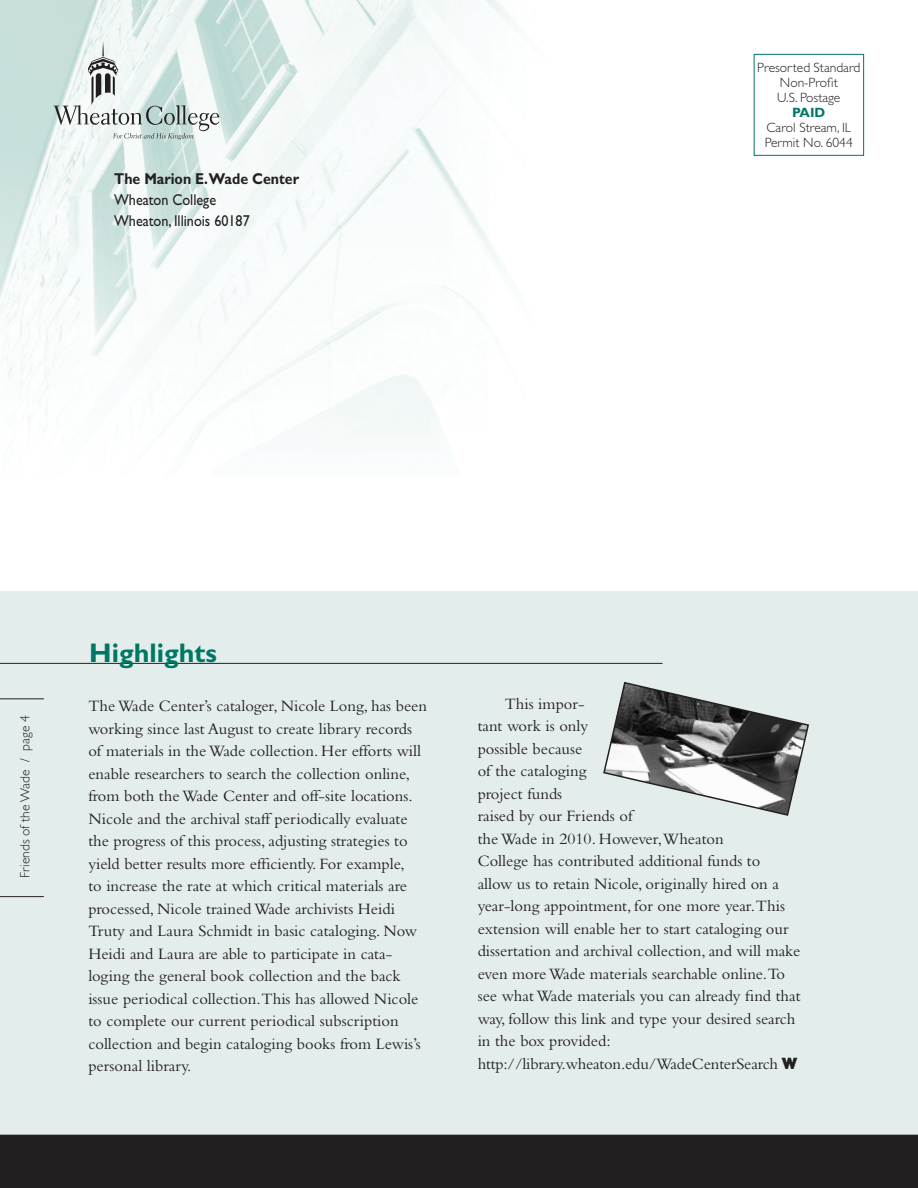
<style>
.page{position:relative;width:918px;height:1188px;background:#fff}
.page>*{position:absolute;margin:0;border:0;box-sizing:border-box;transform-origin:0 0}
.Titles_Medium_Dark{font:700 27px "Gill Sans";color:#007764}
.Body_Text_First_Para{font:16.5px/22.5px "Bembo";color:#231f20}
.Body_Text{font:16.5px/22.5px "Bembo";color:#231f20}
.End_Article_Icon{font:16.5px "Bembo";letter-spacing:-.01em;color:#231f20}
.t1{font:15.75px "Gill Sans";color:#231f20;scale:.9 1}
.t2{font:700 15.75px "Gill Sans";color:#231f20;scale:.9 1}
.t3{font:300 13.5px "Gill Sans";color:#231f20}
.t4{font:700 13.5px "Gill Sans";color:#007764}
.s1{font-family:"Gill Sans";font-weight:800}
</style>
<div class="page">
<img style="left:0;top:0;width:514px;height:446px">
<div style="left:754px;top:54px;width:110px;height:102px;border:1px solid #007764"></div>
<svg style="left:54px;top:41px;width:165px;height:99px"></svg>
<div style="left:0;top:592px;width:918px;height:543px;background:#e3eeec"></div>
<hr style="left:0;top:663px;width:663px;height:1px;background:#231f20">
<div style="left:0;top:1135px;width:918px;height:53px;background:#231f20"></div>
<hr style="left:0;top:896px;width:44px;height:1px;background:#231f20">
<hr style="left:0;top:698px;width:44px;height:1px;background:#231f20">
<svg style="left:602px;top:681px;width:208px;height:136px;background:#999d9c"></svg>
<p class="t2" style="left:114px;top:169px;width:207px">The Marion E.Wade Center</p>
<p class="t1" style="left:114px;top:190px;width:115px">Wheaton College</p>
<p class="t1" style="left:114px;top:211px;width:152px">Wheaton, Illinois 60187</p>
<p class="t3" style="left:757px;top:60px;width:105px">Presorted Standard</p>
<p class="t3" style="left:780px;top:75px;width:59px">Non-Profit</p>
<p class="t3" style="left:777px;top:90px;width:65px">U.S. Postage</p>
<p class="t4" style="left:792px;top:105px;width:35px">PAID</p>
<p class="t3" style="left:766px;top:120px;width:86px">Carol Stream, IL</p>
<p class="t3" style="left:765px;top:135px;width:89px">Permit No. 6044</p>
<p class="t3" style="left:17px;top:878px;width:164px;rotate:-90deg">Friends of the Wade / page 4</p>
<p class="Titles_Medium_Dark" style="left:89px;top:637px;width:129px">Highlights</p>
<p class="Body_Text_First_Para" style="left:88px;top:694px;width:340px">The Wade Center’s cataloger, Nicole Long, has been working since last August to create library records of materials in the Wade collection. Her efforts will enable researchers to search the collection online, from both the Wade Center and off-site locations.<br>Nicole and the archival staff periodically evaluate the progress of this process, adjusting strategies to yield better results more efficiently. For example,<br>to increase the rate at which critical materials are processed, Nicole trained Wade archivists Heidi Truty and Laura Schmidt in basic cataloging. Now Heidi and Laura are able to participate in cata&shy;loging the general book collection and the back issue periodical collection.This has allowed Nicole to complete our current periodical subscription collection and begin cataloging books from Lewis’s personal library.</p>
<p class="Body_Text" style="left:478px;top:692px;width:324px;text-indent:27px">This impor-<br>tant work is only<br>possible because<br>of the cataloging<br>project funds<br>raised by our Friends of<br>the Wade in 2010. However,Wheaton<br>College has contributed additional funds to<br>allow us to retain Nicole, originally hired on a year-long appointment, for one more year.This extension will enable her to start cataloging our dissertation and archival collection, and will make even more Wade materials searchable online.To see what Wade materials you can already find that way, follow this link and type your desired search in the box provided:</p>
<p class="End_Article_Icon" style="left:478px;top:1054px;width:321px">http://library.wheaton.edu/WadeCenterSearch <span class="s1">W</span></p>
</div>
